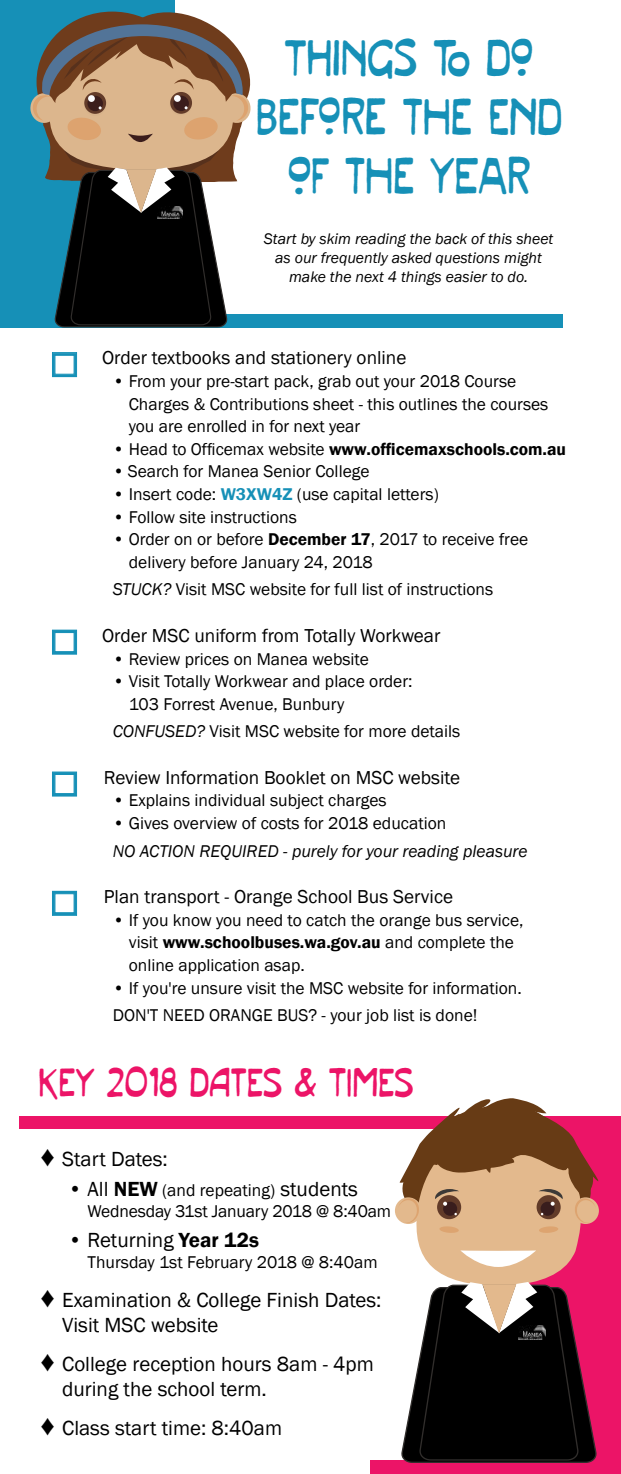
<style>
.page{position:relative;width:621px;height:1474px;background:#fff}
.page>*{position:absolute;margin:0;border:0;box-sizing:border-box;transform-origin:0 0}
.t1{font:49px/58.8px "Hedgerow";color:#1690b7;text-align:center}
.t2{font:38.5px "Hedgerow";color:#ec1467}
.t3{font:21px/25.2px "Franklin Gothic";color:#000}
.t4{font:19.25px "Franklin Gothic";color:#000}
.t5{font:17.5px/22.6px "Franklin Gothic";color:#000}
.t6{font:600 17.5px "Franklin Gothic";color:#000}
.t7{font:italic 17.5px "Franklin Gothic";color:#000}
.t8{font:italic 15.75px/18.9px "Franklin Gothic";color:#000;text-align:center}
.s1{color:#1690b7}
.s2{font-weight:400}
.s3{font-weight:600;font-stretch:condensed}
.s4{font-weight:600;color:#1690b7}
.s5{font-weight:600}
.s6{font-style:italic}
.s7{font-size:28px}
.s8{font-size:21px}
.s9{font-weight:600;font-size:21px}
</style>
<div class="page">
<div style="left:0;top:0;width:174px;height:321px;background:#1690b7"></div>
<div style="left:0;top:315px;width:562px;height:13px;background:#1690b7"></div>
<svg style="left:52px;top:352px;width:25px;height:25px"></svg>
<svg style="left:52px;top:629px;width:25px;height:25px"></svg>
<svg style="left:52px;top:771px;width:25px;height:25px"></svg>
<svg style="left:52px;top:890px;width:25px;height:25px"></svg>
<div style="left:508px;top:1116px;width:112px;height:357px;background:#ec1467"></div>
<div style="left:20px;top:1116px;width:600px;height:12px;background:#ec1467"></div>
<div style="left:370px;top:1460px;width:250px;height:13px;background:#ec1467"></div>
<svg style="left:394px;top:1098px;width:205px;height:365px"></svg>
<img style="left:517px;top:1325px;width:28px;height:14px">
<svg style="left:30px;top:5px;width:228px;height:323px"></svg>
<img style="left:158px;top:206px;width:24px;height:12px">
<h1 class="t1" style="left:255px;top:27px;width:307px">THINGS TO DO<br>BEFORE THE END<br>OF THE YEAR</h1>
<p class="t8" style="left:264px;top:230px;width:290px">Start by skim reading the back of this sheet as our frequently asked questions might make the next 4 things easier to do.</p>
<p class="t4" style="left:50px;top:346px;width:358px"><span class="s1">◻</span> Order textbooks and stationery online</p>
<p class="t5" style="left:129px;top:370px;width:420px;text-indent:-16px">• From your pre-start pack, grab out your 2018 Course<br>Charges &amp; Contributions sheet - this outlines the courses you are enrolled in for next year</p>
<p class="t6" style="left:113px;top:438px;width:454px"><span class="s2">• Head to Officemax website</span> www.officemaxschools.com.au</p>
<p class="t5" style="left:113px;top:460px;width:258px"><span class="s3">•</span> Search for Manea Senior College</p>
<p class="t5" style="left:113px;top:483px;width:327px">• Insert code: <span class="s4">W3XW4Z</span> (use capital letters)</p>
<p class="t5" style="left:113px;top:506px;width:185px"><span class="s5">•</span> Follow site instructions</p>
<p class="t5" style="left:129px;top:528px;width:400px;text-indent:-16px">• Order on or before <span class="s5">December 17</span>, 2017 to receive free delivery before January 24, 2018</p>
<p class="t5" style="left:113px;top:578px;width:381px"><span class="s6">STUCK?</span> Visit MSC website for full list of instructions</p>
<p class="t4" style="left:50px;top:623px;width:392px"><span class="s1">◻</span> Order MSC uniform from Totally Workwear</p>
<p class="t5" style="left:113px;top:647px;width:257px">• Review prices on Manea website</p>
<p class="t5" style="left:129px;top:670px;width:285px;text-indent:-16px">• Visit Totally Workwear and place order:<br>103 Forrest Avenue, Bunbury</p>
<p class="t5" style="left:113px;top:720px;width:349px"><span class="s6">CONFUSED?</span> Visit MSC website for more details</p>
<p class="t4" style="left:50px;top:765px;width:411px"><span class="s1">◻</span> Review Information Booklet on MSC website</p>
<p class="t5" style="left:113px;top:789px;width:275px">• Explains individual subject charges</p>
<p class="t5" style="left:113px;top:812px;width:335px">• Gives overview of costs for 2018 education</p>
<p class="t7" style="left:113px;top:839px;width:416px">NO ACTION REQUIRED - purely for your reading pleasure</p>
<p class="t4" style="left:50px;top:884px;width:404px"><span class="s1">◻</span> Plan transport - Orange School Bus Service</p>
<p class="t5" style="left:129px;top:909px;width:396px;text-indent:-16px">• If you know you need to catch the orange bus service, visit <span class="s5">www.schoolbuses.wa.gov.au</span> and complete the online application asap.</p>
<p class="t5" style="left:113px;top:974px;width:410px;line-height:27.7px">• If you're unsure visit the MSC website for information.<br>DON'T NEED ORANGE BUS? - your job list is done!</p>
<h2 class="t2" style="left:38px;top:1057px;width:376px">KEY 2018 DATES &amp; TIMES</h2>
<p class="t3" style="left:38px;top:1146px;width:131px"><span class="s7">♦</span> Start Dates:</p>
<p class="t5" style="left:87px;top:1180px;width:305px;line-height:21px;text-indent:-19px"><span class="s8">• All</span> <span class="s9">NEW</span> (and repeating) <span class="s8">students<br></span>Wednesday 31st January 2018 @ 8:40am</p>
<p class="t3" style="left:68px;top:1228px;width:192px">• Returning <span class="s5">Year 12s</span></p>
<p class="t5" style="left:87px;top:1251px;width:291px">Thursday 1st February 2018 @ 8:40am</p>
<p class="t3" style="left:62px;top:1287px;width:320px;text-indent:-24px"><span class="s7">♦</span> Examination &amp; College Finish Dates:<br>Visit MSC website</p>
<p class="t3" style="left:62px;top:1351px;width:313px;text-indent:-24px"><span class="s7">♦</span> College reception hours 8am - 4pm during the school term.</p>
<p class="t3" style="left:38px;top:1415px;width:245px"><span class="s7">♦</span> Class start time: 8:40am</p>
</div>
